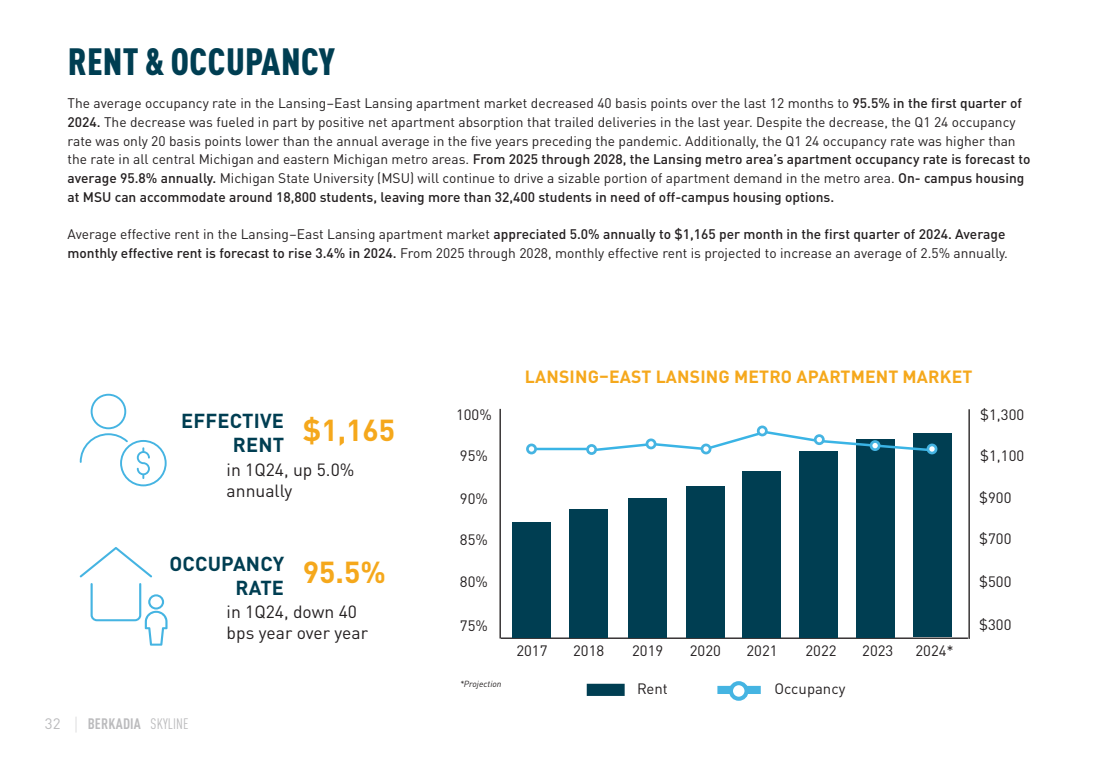
<style>
.page{position:relative;width:1103px;height:765px;background:#fff}
.page>*{position:absolute;margin:0;border:0;box-sizing:border-box;transform-origin:0 0}
.t1{font:900 condensed 37.5px "DIN Pro";letter-spacing:.01em;color:#003e52}
.Highlights_in_MSA{font:700 30px "DIN Pro";color:#f5a81c}
.Highlights_in_MSA-2{font:700 20px/24px "DIN Pro";letter-spacing:.01em;color:#003e52;text-align:right}
.Paragraph_Content{font:17.5px/21px "DIN Pro";color:#231f20}
.Table_Headers{font:700 17.5px "DIN Pro";letter-spacing:.01em;color:#f5a81c}
.t2{font:700 condensed 15px "DIN Pro";letter-spacing:.01em;color:#bbbbbd}
.t3{font:15px "DIN Pro";color:#bbbbbd}
.Paragraph_Content-2{font:14.88px "DIN Pro";color:#231f20}
.Paragraph_Content-3{font:13.75px/18.8px "DIN Pro";color:#231f20}
.Paragraph_Content-4{font:italic 8.75px "DIN Pro";color:#231f20}
.s1{font-weight:500}
.s2{font-weight:400}
</style>
<div class="page">
<div style="left:913px;top:434px;width:38px;height:203px;background:#003e52"></div>
<hr style="left:499px;top:409px;width:2px;height:230px;background:#231f20">
<hr style="left:501px;top:638px;width:467px;height:1px;background:#231f20">
<hr style="left:968px;top:409px;width:1px;height:230px;background:#231f20">
<div style="left:512px;top:522px;width:39px;height:116px;background:#003e52"></div>
<div style="left:570px;top:509px;width:38px;height:129px;background:#003e52"></div>
<div style="left:628px;top:498px;width:39px;height:140px;background:#003e52"></div>
<div style="left:686px;top:486px;width:38px;height:152px;background:#003e52"></div>
<div style="left:743px;top:471px;width:38px;height:167px;background:#003e52"></div>
<div style="left:799px;top:451px;width:38px;height:187px;background:#003e52"></div>
<div style="left:856px;top:439px;width:38px;height:199px;background:#003e52"></div>
<div style="left:586px;top:684px;width:38px;height:12px;background:#003e52"></div>
<div style="left:717px;top:686px;width:43px;height:8px;background:#45b4e2"></div>
<div style="left:731px;top:683px;width:15px;height:16px;background:#fff;border-radius:50%"></div>
<div style="left:729px;top:681px;width:19px;height:20px;border:4px solid #45b4e2;border-radius:50%"></div>
<svg style="left:80px;top:394px;width:87px;height:92px"></svg>
<svg style="left:80px;top:547px;width:87px;height:99px"></svg>
<hr style="left:532px;top:448px;width:59px;height:2px;background:#3ab4e5">
<svg style="left:594px;top:429px;width:340px;height:24px"></svg>
<div style="left:527px;top:445px;width:8px;height:8px;background:#fff;border-radius:50%"></div>
<div style="left:526px;top:444px;width:11px;height:10px;border:3px solid #45b4e2;border-radius:50%"></div>
<div style="left:587px;top:445px;width:8px;height:9px;background:#fff;border-radius:50%"></div>
<div style="left:586px;top:444px;width:11px;height:11px;border:3px solid #45b4e2;border-radius:50%"></div>
<div style="left:647px;top:440px;width:8px;height:8px;background:#fff;border-radius:50%"></div>
<div style="left:645px;top:439px;width:11px;height:10px;border:3px solid #45b4e2;border-radius:50%"></div>
<div style="left:702px;top:445px;width:8px;height:8px;background:#fff;border-radius:50%"></div>
<div style="left:700px;top:444px;width:11px;height:10px;border:3px solid #45b4e2;border-radius:50%"></div>
<div style="left:758px;top:427px;width:8px;height:8px;background:#fff;border-radius:50%"></div>
<div style="left:757px;top:426px;width:10px;height:10px;border:3px solid #45b4e2;border-radius:50%"></div>
<div style="left:815px;top:436px;width:8px;height:8px;background:#fff;border-radius:50%"></div>
<div style="left:814px;top:434px;width:10px;height:11px;border:3px solid #45b4e2;border-radius:50%"></div>
<div style="left:871px;top:442px;width:8px;height:8px;background:#fff;border-radius:50%"></div>
<div style="left:869px;top:440px;width:11px;height:11px;border:3px solid #45b4e2;border-radius:50%"></div>
<div style="left:928px;top:445px;width:8px;height:8px;background:#fff;border-radius:50%"></div>
<div style="left:926px;top:444px;width:11px;height:10px;border:3px solid #45b4e2;border-radius:50%"></div>
<svg style="left:76px;top:717px;width:1px;height:15px"></svg>
<p class="t1" style="left:68px;top:33px;width:268px">RENT &amp; OCCUPANCY</p>
<p class="Paragraph_Content-3" style="left:68px;top:93px;width:964px">The average occupancy rate in the Lansing–East Lansing apartment market decreased 40 basis points over the last 12 months to <span class="s1">95.5% in the first quarter of 2024.</span> The decrease was fueled in part by positive net apartment absorption that trailed deliveries in the last year. Despite the decrease, the Q1 24 occupancy rate was only 20 basis points lower than the annual average in the five years preceding the pandemic. Additionally, the Q1 24 occupancy rate was higher than the rate in all central Michigan and eastern Michigan metro areas. <span class="s1">From 2025 through 2028, the Lansing metro area’s apartment occupancy rate is forecast to average 95.8% annually.</span> Michigan State University (MSU) will continue to drive a sizable portion of apartment demand in the metro area. <span class="s1">On- campus housing at MSU can accommodate around 18,800 students, leaving more than 32,400 students in need of off-campus housing options.</span></p>
<p class="Paragraph_Content-3" style="left:68px;top:224px;width:942px">Average effective rent in the Lansing–East Lansing apartment market <span class="s1">appreciated 5.0% annually to $1,165 per month in the first quarter of 2024. Average monthly effective rent is forecast to rise 3.4% in 2024.</span> From 2025 through 2028, monthly effective rent is projected to increase an average of 2.5% annually.</p>
<p class="Highlights_in_MSA-2" style="left:181px;top:408px;width:105px">EFFECTIVE<br>RENT</p>
<p class="Highlights_in_MSA" style="left:303px;top:407px;width:94px">$1,165</p>
<p class="Paragraph_Content" style="left:227px;top:458px;width:129px">in 1Q24, up 5.0% annually</p>
<p class="Highlights_in_MSA-2" style="left:169px;top:550px;width:116px">OCCUPANCY<br>RATE</p>
<p class="Highlights_in_MSA" style="left:303px;top:549px;width:84px">95.5%</p>
<p class="t3" style="left:45px;top:712px;width:17px">32</p>
<p class="t2" style="left:88px;top:712px;width:102px">BERKADIA <span class="s2">SKYLINE</span></p>
<p class="Paragraph_Content" style="left:227px;top:600px;width:143px">in 1Q24, down 40 bps year over year</p>
<p class="Table_Headers" style="left:525px;top:363px;width:449px">LANSING–EAST LANSING METRO APARTMENT MARKET</p>
<p class="Paragraph_Content-2" style="left:456px;top:404px;width:37px">100%</p>
<p class="Paragraph_Content-2" style="left:980px;top:403px;width:45px">$1,300</p>
<p class="Paragraph_Content-2" style="left:460px;top:444px;width:29px">95%</p>
<p class="Paragraph_Content-2" style="left:980px;top:444px;width:45px">$1,100</p>
<p class="Paragraph_Content-2" style="left:460px;top:487px;width:29px">90%</p>
<p class="Paragraph_Content-2" style="left:979px;top:487px;width:34px">$900</p>
<p class="Paragraph_Content-2" style="left:460px;top:528px;width:29px">85%</p>
<p class="Paragraph_Content-2" style="left:979px;top:527px;width:34px">$700</p>
<p class="Paragraph_Content-2" style="left:460px;top:571px;width:29px">80%</p>
<p class="Paragraph_Content-2" style="left:979px;top:570px;width:34px">$500</p>
<p class="Paragraph_Content-2" style="left:460px;top:614px;width:29px">75%</p>
<p class="Paragraph_Content-2" style="left:979px;top:613px;width:34px">$300</p>
<p class="Paragraph_Content-2" style="left:516px;top:640px;width:33px">2017</p>
<p class="Paragraph_Content-2" style="left:573px;top:640px;width:33px">2018</p>
<p class="Paragraph_Content-2" style="left:632px;top:640px;width:33px">2019</p>
<p class="Paragraph_Content-2" style="left:690px;top:640px;width:33px">2020</p>
<p class="Paragraph_Content-2" style="left:746px;top:640px;width:33px">2021</p>
<p class="Paragraph_Content-2" style="left:805px;top:640px;width:33px">2022</p>
<p class="Paragraph_Content-2" style="left:862px;top:639px;width:33px">2023</p>
<p class="Paragraph_Content-2" style="left:915px;top:639px;width:40px">2024*</p>
<p class="Paragraph_Content-4" style="left:460px;top:677px;width:43px">*Projection</p>
<p class="Paragraph_Content-2" style="left:637px;top:677px;width:32px">Rent</p>
<p class="Paragraph_Content-2" style="left:774px;top:677px;width:72px">Occupancy</p>
</div>
